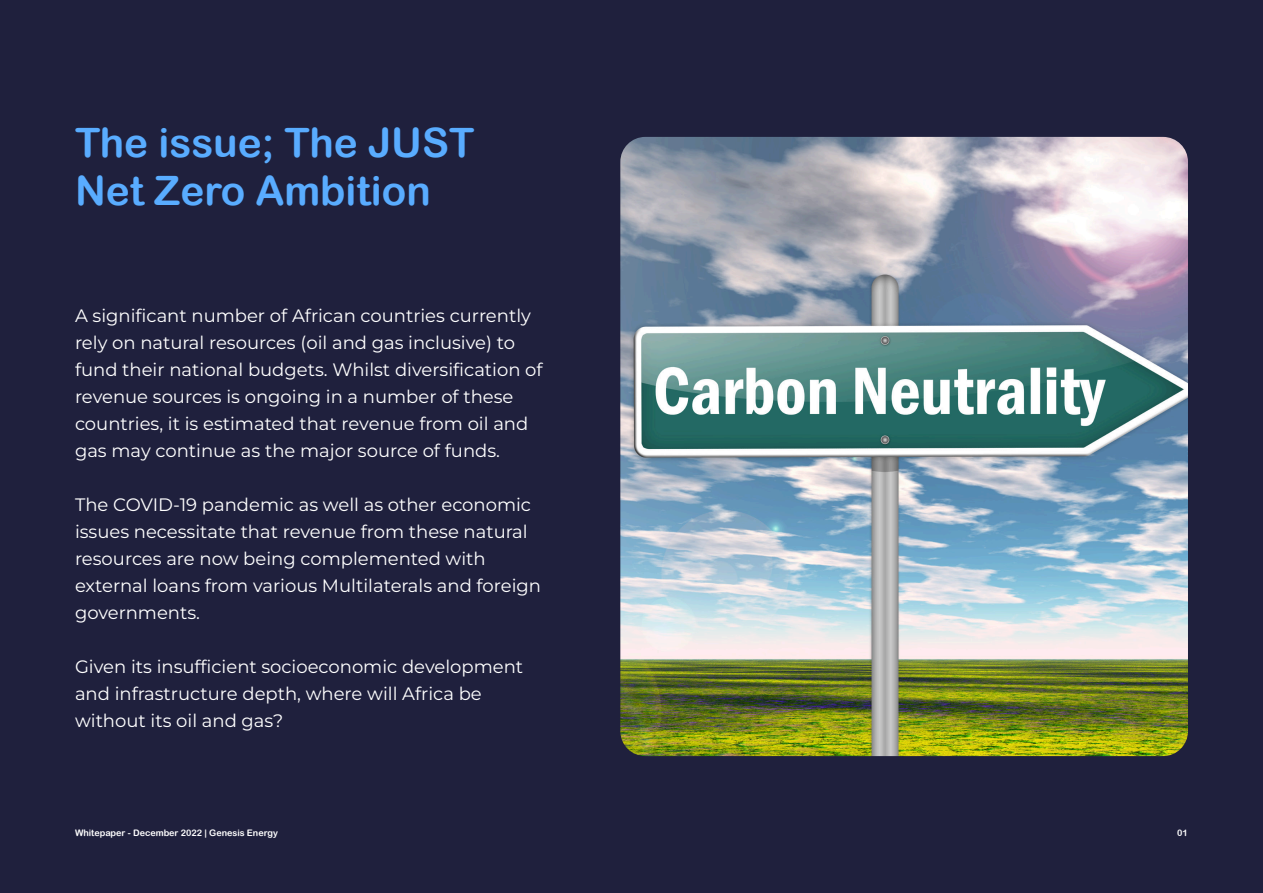
<style>
.page{position:relative;width:1263px;height:893px;background:#1f203d}
.page>*{position:absolute;margin:0;border:0;box-sizing:border-box;transform-origin:0 0}
.t1{font:40.5px/48.6px "Arial Rounded MT Bold";color:#59acff}
.t2{font:18px/27px "Montserrat";color:#fff}
.t3{font:9px "Arial Rounded MT Bold";color:#fff}
</style>
<div class="page">
<img style="left:620px;top:137px;width:568px;height:619px">
<h1 class="t1" style="left:75px;top:117px;width:401px">The issue; The JUST<br>Net Zero Ambition</h1>
<p class="t2" style="left:75px;top:302px;width:469px">A significant number of African countries currently rely on natural resources (oil and gas inclusive) to fund their national budgets. Whilst diversification of revenue sources is ongoing in a number of these countries, it is estimated that revenue from oil and gas may continue as the major source of funds.</p>
<p class="t2" style="left:75px;top:491px;width:467px">The COVID-19 pandemic as well as other economic issues necessitate that revenue from these natural resources are now being complemented with external loans from various Multilaterals and foreign governments.</p>
<p class="t2" style="left:75px;top:653px;width:450px">Given its insufficient socioeconomic development and infrastructure depth, where will Africa be without its oil and gas?</p>
<p class="t3" style="left:75px;top:828px;width:204px">Whitepaper - December 2022 | Genesis Energy</p>
<p class="t3" style="left:1177px;top:828px;width:12px">01</p>
</div>
